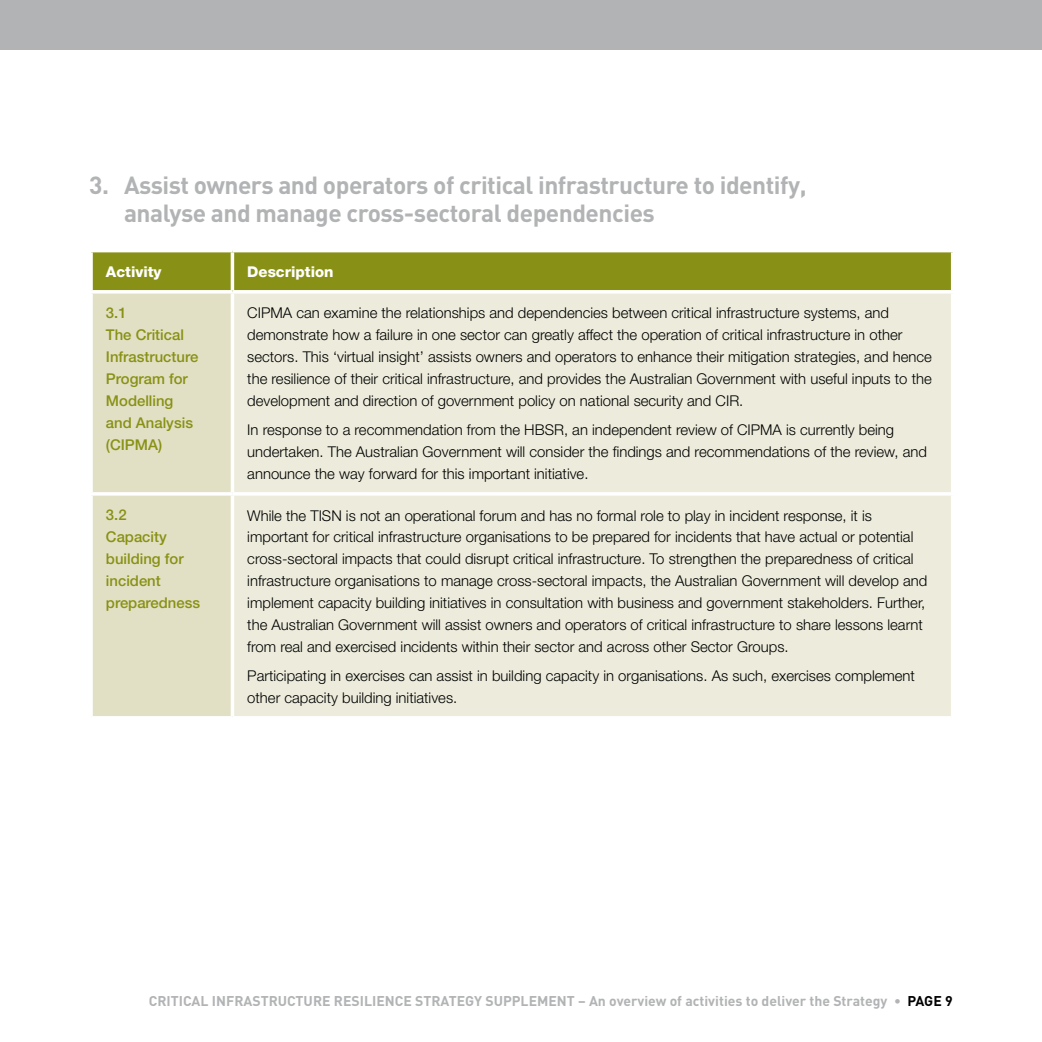
<style>
.page{position:relative;width:1042px;height:1042px;background:#fff}
.page>*{position:absolute;margin:0;border:0;box-sizing:border-box;transform-origin:0 0}
.t1{font:700 24.5px/28px "DIN";letter-spacing:-.02em;color:#b1b3b4}
.t2{font:300 14.88px/21.9px "Helvetica Neue";color:#000}
.t3{font:500 14.88px/21.9px "Helvetica Neue";color:#889115}
.t4{font:800 14.88px "Helvetica Neue";color:#fff}
.t5{font:700 14px "DIN";color:#b1b3b4}
.s1{color:#000}
</style>
<div class="page">
<div style="left:0;top:0;width:1042px;height:50px;background:#b1b3b4"></div>
<div style="left:93px;top:252px;width:858px;height:38px;background:#889115"></div>
<div style="left:93px;top:293px;width:138px;height:423px;background:#e1e0c4"></div>
<div style="left:234px;top:293px;width:717px;height:423px;background:#edecdc"></div>
<svg style="left:91px;top:252px;width:2px;height:38px"></svg>
<hr style="left:231px;top:252px;width:3px;height:38px;background:#fff">
<svg style="left:91px;top:492px;width:141px;height:4px"></svg>
<hr style="left:232px;top:492px;width:722px;height:4px;background:#fff">
<h1 class="t1" style="left:124px;top:170px;width:684px;text-indent:-35px">3. Assist owners and operators of critical infrastructure to identify, analyse and manage cross-sectoral dependencies</h1>
<p class="t4" style="left:106px;top:263px;width:57px">Activity</p>
<p class="t4" style="left:247px;top:263px;width:88px">Description</p>
<p class="t3" style="left:106px;top:302px;width:94px">3.1<br>The Critical<br>Infrastructure<br>Program for<br>Modelling and Analysis (CIPMA)</p>
<p class="t2" style="left:247px;top:302px;width:686px">CIPMA can examine the relationships and dependencies between critical infrastructure systems, and demonstrate how a failure in one sector can greatly affect the operation of critical infrastructure in other sectors. This ‘virtual insight’ assists owners and operators to enhance their mitigation strategies, and hence the resilience of their critical infrastructure, and provides the Australian Government with useful inputs to the development and direction of government policy on national security and CIR.</p>
<p class="t2" style="left:247px;top:419px;width:681px">In response to a recommendation from the HBSR, an independent review of CIPMA is currently being undertaken. The Australian Government will consider the findings and recommendations of the review, and announce the way forward for this important initiative.</p>
<p class="t3" style="left:106px;top:504px;width:96px">3.2<br>Capacity building for incident preparedness</p>
<p class="t2" style="left:247px;top:504px;width:681px">While the TISN is not an operational forum and has no formal role to play in incident response, it is important for critical infrastructure organisations to be prepared for incidents that have actual or potential cross-sectoral impacts that could disrupt critical infrastructure. To strengthen the preparedness of critical infrastructure organisations to manage cross-sectoral impacts, the Australian Government will develop and implement capacity building initiatives in consultation with business and government stakeholders. Further, the Australian Government will assist owners and operators of critical infrastructure to share lessons learnt from real and exercised incidents within their sector and across other Sector Groups.</p>
<p class="t2" style="left:247px;top:665px;width:669px">Participating in exercises can assist in building capacity in organisations. As such, exercises complement other capacity building initiatives.</p>
<p class="t5" style="left:149px;top:992px;width:805px">CRITICAL INFRASTRUCTURE RESILIENCE STRATEGY SUPPLEMENT – An overview of activities to deliver the Strategy • <span class="s1">PAGE 9</span></p>
</div>
